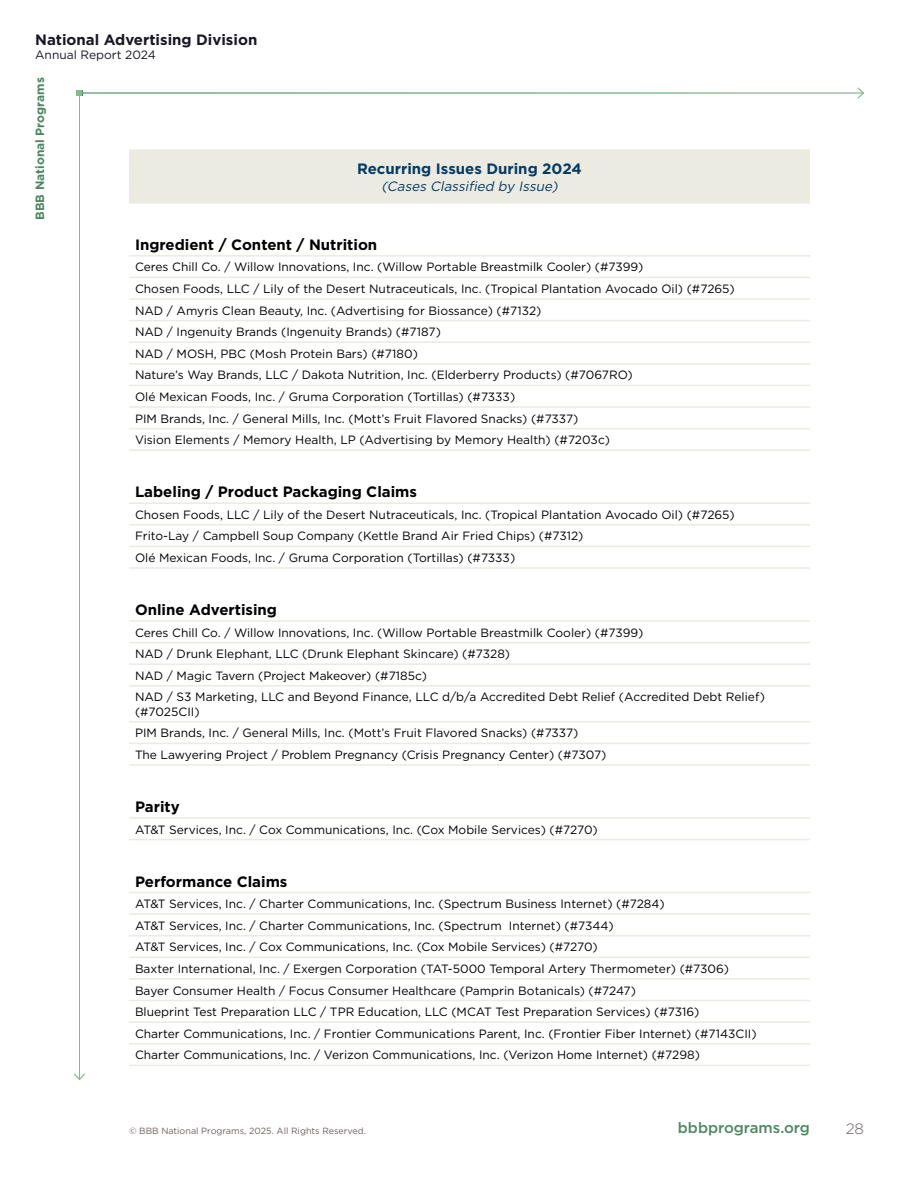
<style>
.page{position:relative;width:918px;height:1188px;background:#fff}
.page>*{position:absolute;margin:0;border:0;box-sizing:border-box;transform-origin:0 0}
.t1{font:700 15px "Gotham";color:#000}
.t2{font:700 15px "Gotham";color:#171725}
.t3{font:700 15px "Gotham";color:#063b66}
.t4{font:500 15px "Gotham";color:#4b8761}
.t5{font:300 15px "Gotham";color:#6e5f5f}
.t6{font:italic 13.5px "Gotham";color:#063b66}
.t7{font:12px/21.6px "Gotham";color:#000}
.t8{font:700 12px "Gotham";color:#4b8761}
.t9{font:12px "Gotham";color:#171725}
.t10{font:9px "Gotham";color:#6e5f5f}
</style>
<div class="page">
<div style="left:129px;top:150px;width:681px;height:53px;background:#ebebe1"></div>
<hr style="left:129px;top:149px;width:681px;height:2px;background:#ebebe1">
<hr style="left:129px;top:202px;width:681px;height:2px;background:#ebebe1">
<hr style="left:129px;top:255px;width:681px;height:2px;background:#ebebe1">
<hr style="left:129px;top:277px;width:681px;height:1px;background:#ebebe1">
<hr style="left:129px;top:298px;width:681px;height:2px;background:#ebebe1">
<hr style="left:129px;top:320px;width:681px;height:1px;background:#ebebe1">
<hr style="left:129px;top:341px;width:681px;height:2px;background:#ebebe1">
<hr style="left:129px;top:363px;width:681px;height:2px;background:#ebebe1">
<hr style="left:129px;top:385px;width:681px;height:1px;background:#ebebe1">
<hr style="left:129px;top:406px;width:681px;height:2px;background:#ebebe1">
<hr style="left:129px;top:428px;width:681px;height:1px;background:#ebebe1">
<hr style="left:129px;top:449px;width:681px;height:2px;background:#ebebe1">
<hr style="left:129px;top:502px;width:681px;height:2px;background:#ebebe1">
<hr style="left:129px;top:524px;width:681px;height:2px;background:#ebebe1">
<hr style="left:129px;top:546px;width:681px;height:1px;background:#ebebe1">
<hr style="left:129px;top:567px;width:681px;height:2px;background:#ebebe1">
<hr style="left:129px;top:620px;width:681px;height:2px;background:#ebebe1">
<hr style="left:129px;top:642px;width:681px;height:1px;background:#ebebe1">
<hr style="left:129px;top:663px;width:681px;height:2px;background:#ebebe1">
<hr style="left:129px;top:685px;width:681px;height:2px;background:#ebebe1">
<hr style="left:129px;top:721px;width:681px;height:2px;background:#ebebe1">
<hr style="left:129px;top:743px;width:681px;height:1px;background:#ebebe1">
<hr style="left:129px;top:764px;width:681px;height:2px;background:#ebebe1">
<hr style="left:129px;top:817px;width:681px;height:2px;background:#ebebe1">
<hr style="left:129px;top:839px;width:681px;height:1px;background:#ebebe1">
<hr style="left:129px;top:892px;width:681px;height:1px;background:#ebebe1">
<hr style="left:129px;top:913px;width:681px;height:2px;background:#ebebe1">
<hr style="left:129px;top:935px;width:681px;height:1px;background:#ebebe1">
<hr style="left:129px;top:957px;width:681px;height:1px;background:#ebebe1">
<hr style="left:129px;top:978px;width:681px;height:2px;background:#ebebe1">
<hr style="left:129px;top:1000px;width:681px;height:1px;background:#ebebe1">
<hr style="left:129px;top:1021px;width:681px;height:2px;background:#ebebe1">
<hr style="left:129px;top:1043px;width:681px;height:1px;background:#ebebe1">
<hr style="left:129px;top:1065px;width:681px;height:1px;background:#ebebe1">
<hr style="left:80px;top:93px;width:783px;height:1px;background:#83ba94">
<svg style="left:857px;top:87px;width:7px;height:12px"></svg>
<hr style="left:79px;top:93px;width:1px;height:986px;background:#83ba94">
<svg style="left:76px;top:90px;width:6px;height:6px"></svg>
<svg style="left:74px;top:1073px;width:11px;height:7px"></svg>
<p class="t2" style="left:35px;top:30px;width:224px">National Advertising Division</p>
<p class="t9" style="left:35px;top:47px;width:122px">Annual Report 2024</p>
<p class="t8" style="left:32px;top:220px;width:144px;rotate:-90deg">BBB National Programs</p>
<p class="t3" style="left:357px;top:159px;width:226px">Recurring Issues During 2024</p>
<p class="t6" style="left:381px;top:177px;width:181px">(Cases Classified by Issue)</p>
<p class="t1" style="left:135px;top:235px;width:244px">Ingredient / Content / Nutrition</p>
<p class="t7" style="left:135px;top:256px;width:601px">Ceres Chill Co. / Willow Innovations, Inc. (Willow Portable Breastmilk Cooler) (#7399)<br>Chosen Foods, LLC / Lily of the Desert Nutraceuticals, Inc. (Tropical Plantation Avocado Oil) (#7265)<br>NAD / Amyris Clean Beauty, Inc. (Advertising for Biossance) (#7132)<br>NAD / Ingenuity Brands (Ingenuity Brands) (#7187)<br>NAD / MOSH, PBC (Mosh Protein Bars) (#7180)<br>Nature’s Way Brands, LLC / Dakota Nutrition, Inc. (Elderberry Products) (#7067RO)<br>Olé Mexican Foods, Inc. / Gruma Corporation (Tortillas) (#7333)<br>PIM Brands, Inc. / General Mills, Inc. (Mott’s Fruit Flavored Snacks) (#7337)<br>Vision Elements / Memory Health, LP (Advertising by Memory Health) (#7203c)</p>
<p class="t1" style="left:135px;top:482px;width:284px">Labeling / Product Packaging Claims</p>
<p class="t7" style="left:135px;top:504px;width:601px">Chosen Foods, LLC / Lily of the Desert Nutraceuticals, Inc. (Tropical Plantation Avocado Oil) (#7265)<br>Frito-Lay / Campbell Soup Company (Kettle Brand Air Fried Chips) (#7312)<br>Olé Mexican Foods, Inc. / Gruma Corporation (Tortillas) (#7333)</p>
<p class="t1" style="left:135px;top:600px;width:144px">Online Advertising</p>
<p class="t7" style="left:135px;top:621px;width:631px">Ceres Chill Co. / Willow Innovations, Inc. (Willow Portable Breastmilk Cooler) (#7399)<br>NAD / Drunk Elephant, LLC (Drunk Elephant Skincare) (#7328)<br>NAD / Magic Tavern (Project Makeover) (#7185c)<br>NAD / S3 Marketing, LLC and Beyond Finance, LLC d/b/a Accredited Debt Relief (Accredited Debt Relief)</p>
<p class="t7" style="left:135px;top:700px;width:473px">(#7025CII)<br>PIM Brands, Inc. / General Mills, Inc. (Mott’s Fruit Flavored Snacks) (#7337)<br>The Lawyering Project / Problem Pregnancy (Crisis Pregnancy Center) (#7307)</p>
<p class="t1" style="left:135px;top:797px;width:46px">Parity</p>
<p class="t7" style="left:135px;top:818px;width:464px">AT&amp;T Services, Inc. / Cox Communications, Inc. (Cox Mobile Services) (#7270)</p>
<p class="t1" style="left:135px;top:871px;width:154px">Performance Claims</p>
<p class="t7" style="left:135px;top:893px;width:623px">AT&amp;T Services, Inc. / Charter Communications, Inc. (Spectrum Business Internet) (#7284)<br>AT&amp;T Services, Inc. / Charter Communications, Inc. (Spectrum Internet) (#7344)<br>AT&amp;T Services, Inc. / Cox Communications, Inc. (Cox Mobile Services) (#7270)<br>Baxter International, Inc. / Exergen Corporation (TAT-5000 Temporal Artery Thermometer) (#7306)<br>Bayer Consumer Health / Focus Consumer Healthcare (Pamprin Botanicals) (#7247)<br>Blueprint Test Preparation LLC / TPR Education, LLC (MCAT Test Preparation Services) (#7316)<br>Charter Communications, Inc. / Frontier Communications Parent, Inc. (Frontier Fiber Internet) (#7143CII)<br>Charter Communications, Inc. / Verizon Communications, Inc. (Verizon Home Internet) (#7298)</p>
<p class="t10" style="left:129px;top:1125px;width:239px">© BBB National Programs, 2025. All Rights Reserved.</p>
<p class="t4" style="left:678px;top:1118px;width:134px">bbbprograms.org</p>
<p class="t5" style="left:846px;top:1119px;width:20px">28</p>
</div>
